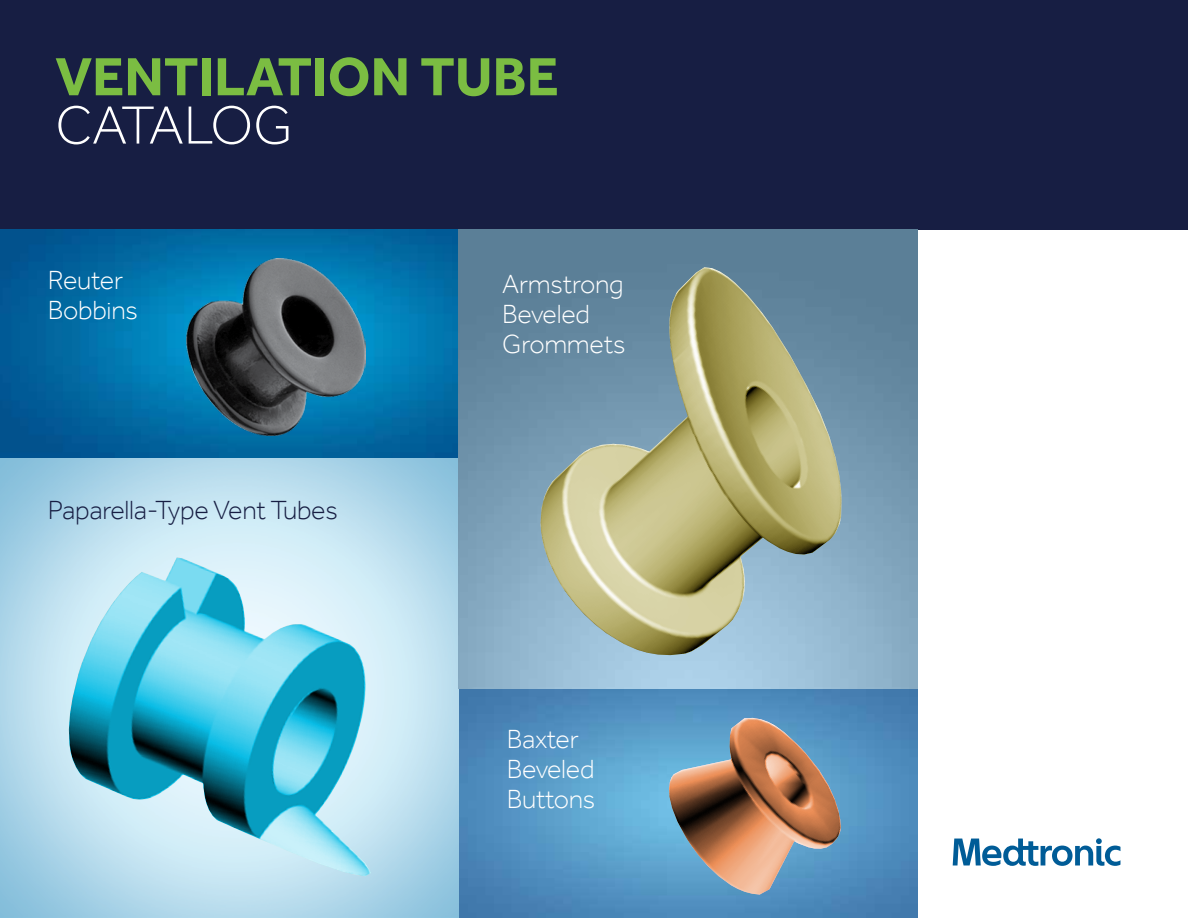
<style>
.page{position:relative;width:1188px;height:918px;background:#fff}
.page>*{position:absolute;margin:0;border:0;box-sizing:border-box;transform-origin:0 0}
.t1{font:700 55.5px "Effra";color:#7bbd42}
.t2{font:300 55.5px "Effra";letter-spacing:-.04em;color:#fff}
.t3{font:300 27px/30px "Effra";letter-spacing:-.01em;color:#fff}
.t4{font:300 27px "Effra";letter-spacing:-.01em;color:#171e43}
</style>
<div class="page">
<img style="left:0;top:229px;width:918px;height:689px">
<svg style="left:669px;top:718px;width:172px;height:177px;background:#90857f"></svg>
<svg style="left:953px;top:838px;width:167px;height:28px"></svg>
<div style="left:0;top:0;width:688px;height:229px;background:#171e43"></div>
<svg style="left:0;top:229px;width:459px;height:230px;background:#026ba4"></svg>
<div style="left:688px;top:0;width:500px;height:229px;background:#171e43"></div>
<svg style="left:69px;top:557px;width:302px;height:319px;background:#78c7db"></svg>
<svg style="left:540px;top:267px;width:302px;height:388px;background:#9ba792"></svg>
<img style="left:187px;top:258px;width:178px;height:177px">
<h1 class="t1" style="left:55px;top:43px;width:505px">VENTILATION TUBE</h1>
<h1 class="t2" style="left:55px;top:94px;width:239px">CATALOG</h1>
<p class="t3" style="left:48px;top:265px;width:92px">Reuter<br>Bobbins</p>
<p class="t4" style="left:48px;top:495px;width:291px">Paparella-Type Vent Tubes</p>
<p class="t3" style="left:502px;top:269px;width:125px">Armstrong<br>Beveled<br>Grommets</p>
<p class="t3" style="left:507px;top:724px;width:90px">Baxter<br>Beveled<br>Buttons</p>
</div>
